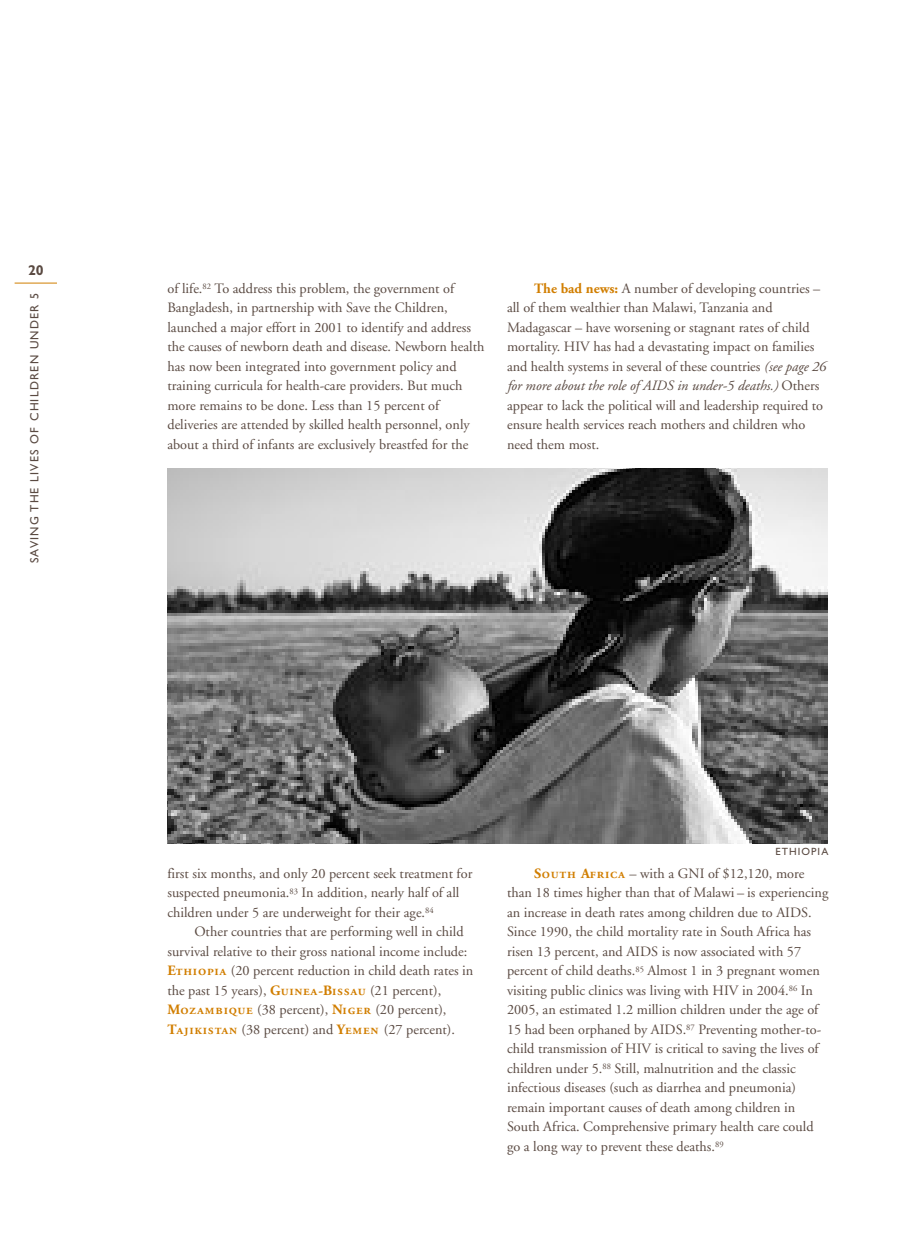
<style>
.page{position:relative;width:918px;height:1256px;background:#fff}
.page>*{position:absolute;margin:0;border:0;box-sizing:border-box;transform-origin:0 0}
.t1{font:14.25px/19.5px "Adobe Garamond";color:#5a4a42}
.t2{font:700 14.25px "Gill Sans";color:#5a4a42}
.t3{font:12px "Gill Sans";letter-spacing:.1em;color:#5a4a42}
.t4{font:10.5px "Gill Sans";letter-spacing:.1em;color:#5a4a42}
.s1{font-weight:700;color:#d17e00}
.s2{font-style:italic}
.s3{font-family:"Adobe Garamond Exp";font-weight:600;color:#d17e00}
</style>
<div class="page">
<hr style="left:15px;top:283px;width:42px;height:1px;background:#d17e00">
<img style="left:167px;top:468px;width:661px;height:375px">
<p class="t2" style="left:28px;top:265px;width:17px">20</p>
<p class="t3" style="left:30px;top:563px;width:272px;rotate:-90deg">SAVING THE LIVES OF CHILDREN UNDER 5</p>
<p class="t1" style="left:167px;top:280px;width:319px">of life.<sup>82</sup> To address this problem, the government of Bangladesh, in partnership with Save the Children, launched a major effort in 2001 to identify and address the causes of newborn death and disease. Newborn health has now been integrated into government policy and training curricula for health-care providers. But much more remains to be done. Less than 15 percent of deliveries are attended by skilled health personnel, only about a third of infants are exclusively breastfed for the</p>
<p class="t1" style="left:507px;top:280px;width:320px;text-indent:27px"><span class="s1">The bad news:</span> A number of developing countries – all of them wealthier than Malawi, Tanzania and Madagascar – have worsening or stagnant rates of child mortality. HIV has had a devastating impact on families and health systems in several of these countries <span class="s2">(see page 26 for more about the role of AIDS in under-5 deaths.)</span> Others appear to lack the political will and leadership required to ensure health services reach mothers and children who need them most.</p>
<p class="t1" style="left:167px;top:865px;width:307px">first six months, and only 20 percent seek treatment for suspected pneumonia.<sup>83</sup> In addition, nearly half of all children under 5 are underweight for their age.<sup>84</sup></p>
<p class="t1" style="left:167px;top:923px;width:307px;text-indent:27px">Other countries that are performing well in child survival relative to their gross national income include:<br><span class="s1">E</span><span class="s3">thiopia</span> (20 percent reduction in child death rates in the past 15 years), <span class="s1">G</span><span class="s3">uinea</span><span class="s1">-B</span><span class="s3">issau</span> (21 percent), <span class="s1">M</span><span class="s3">ozambique</span> (38 percent), <span class="s1">N</span><span class="s3">iger</span> (20 percent), <span class="s1">T</span><span class="s3">ajikistan</span> (38 percent) and <span class="s1">Y</span><span class="s3">emen</span> (27 percent).</p>
<p class="t4" style="left:776px;top:848px;width:54px">ETHIOPIA</p>
<p class="t1" style="left:507px;top:865px;width:323px;text-indent:27px"><span class="s1">S</span><span class="s3">outh</span> <span class="s1">A</span><span class="s3">frica</span> – with a GNI of $12,120, more than 18 times higher than that of Malawi – is experiencing an increase in death rates among children due to AIDS.<br>Since 1990, the child mortality rate in South Africa has risen 13 percent, and AIDS is now associated with 57 percent of child deaths.<sup>85</sup> Almost 1 in 3 pregnant women visiting public clinics was living with HIV in 2004.<sup>86</sup> In 2005, an estimated 1.2 million children under the age of 15 had been orphaned by AIDS.<sup>87</sup> Preventing mother-to&shy;child transmission of HIV is critical to saving the lives of children under 5.<sup>88</sup> Still, malnutrition and the classic infectious diseases (such as diarrhea and pneumonia) remain important causes of death among children in South Africa. Comprehensive primary health care could go a long way to prevent these deaths.<sup>89</sup></p>
</div>
